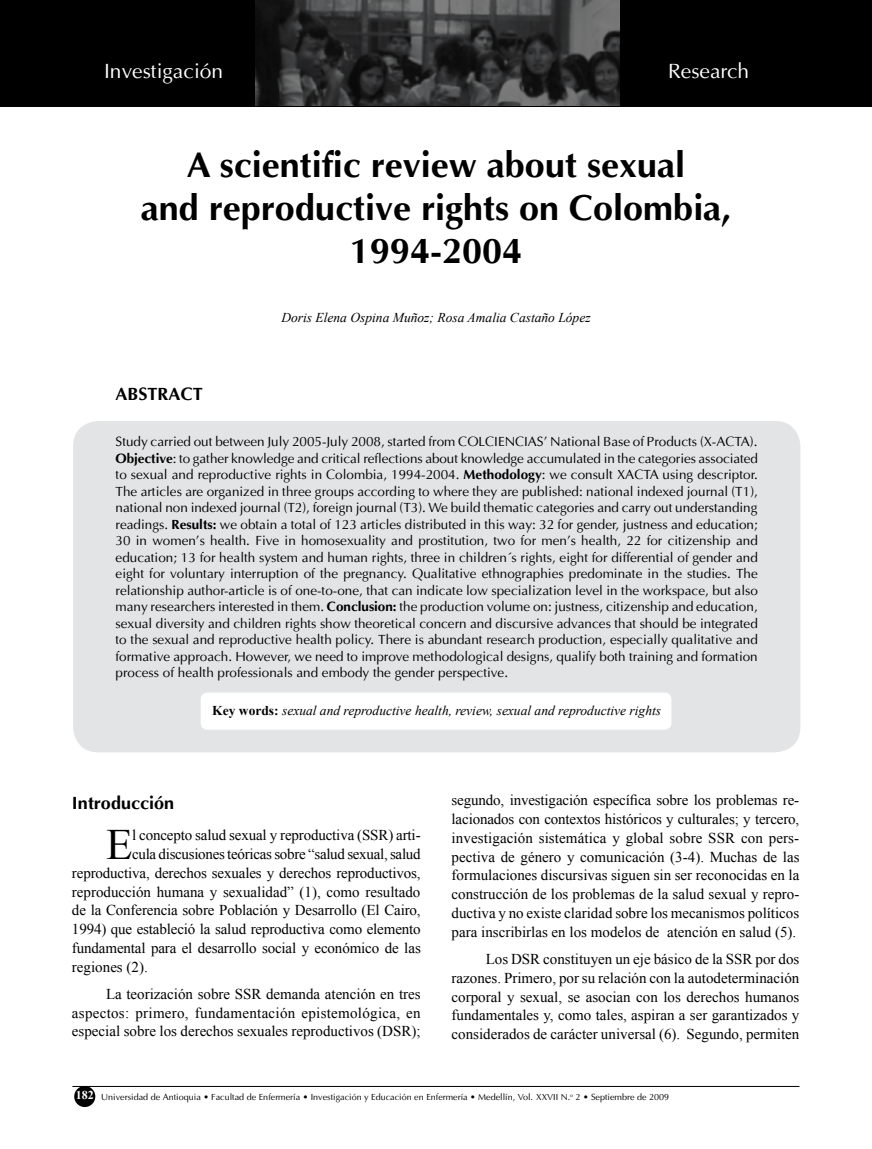
<style>
.page{position:relative;width:872px;height:1149px;background:#fff}
.page>*{position:absolute;margin:0;border:0;box-sizing:border-box;transform-origin:0 0}
.t1{font:43.35px "Times New Roman";color:#000}
.t2{font:700 36px/43.2px "Ottawa";color:#000;text-align:center}
.t3{font:21px "Ottawa Plain";color:#fff}
.t4{font:700 18px "Ottawa";color:#000}
.t5{font:15px/18.8px "Times New Roman";letter-spacing:-.01em;color:#000;text-align:justify}
.t6{font:13.5px/16.5px "Ottawa Plain";color:#000;text-align:justify}
.t7{font:italic 13.5px "Times New Roman";color:#000}
.t8{font:9px "Ottawa Plain";color:#000}
.s1{font-family:"Ottawa";font-weight:700}
.s2{font-weight:700;font-style:normal}
.s3{font-family:"Times New Roman";font-weight:700;font-size:12px;color:#fff}
</style>
<div class="page">
<hr style="left:72px;top:1085px;width:727px;height:1px;background:#000">
<div style="left:74px;top:1085px;width:21px;height:21px;background:#000;border-radius:50%"></div>
<div style="left:73px;top:421px;width:727px;height:331px;background:#e3e4e5;border-radius:26px"></div>
<div style="left:201px;top:692px;width:470px;height:37px;background:#fff;border-radius:7px"></div>
<div style="left:0;top:0;width:872px;height:106px;background:#000"></div>
<img style="left:255px;top:0;width:364px;height:105px">
<h3 class="t3" style="left:104px;top:58px;width:121px">Investigación</h3>
<h3 class="t3" style="left:668px;top:58px;width:83px">Research</h3>
<h2 class="t2" style="left:141px;top:142px;width:592px">A scientific review about sexual<br>and reproductive rights on Colombia,<br>1994-2004</h2>
<p class="t7" style="left:281px;top:308px;width:311px">Doris Elena Ospina Muñoz; Rosa Amalia Castaño López</p>
<h3 class="t4" style="left:116px;top:382px;width:89px">ABSTRACT</h3>
<p class="t6" style="left:116px;top:433px;width:644px">Study carried out between July 2005-July 2008, started from COLCIENCIAS’ National Base of Products (X-ACTA).<br><span class="s1">Objective</span>: to gather knowledge and critical reflections about knowledge accumulated in the categories associated to sexual and reproductive rights in Colombia, 1994-2004. <span class="s1">Methodology</span>: we consult XACTA using descriptor.<br>The articles are organized in three groups according to where they are published: national indexed journal (T1), national non indexed journal (T2), foreign journal (T3). We build thematic categories and carry out understanding readings. <span class="s1">Results:</span> we obtain a total of 123 articles distributed in this way: 32 for gender, justness and education; 30 in women’s health. Five in homosexuality and prostitution, two for men’s health, 22 for citizenship and education; 13 for health system and human rights, three in children´s rights, eight for differential of gender and eight for voluntary interruption of the pregnancy. Qualitative ethnographies predominate in the studies. The relationship author-article is of one-to-one, that can indicate low specialization level in the workspace, but also many researchers interested in them. <span class="s1">Conclusion:</span> the production volume on: justness, citizenship and education, sexual diversity and children rights show theoretical concern and discursive advances that should be integrated to the sexual and reproductive health policy. There is abundant research production, especially qualitative and formative approach. However, we need to improve methodological designs, qualify both training and formation process of health professionals and embody the gender perspective.</p>
<p class="t7" style="left:212px;top:701px;width:450px"><span class="s2">Key words:</span> sexual and reproductive health, review, sexual and reproductive rights</p>
<h3 class="t4" style="left:72px;top:791px;width:104px">Introducción</h3>
<h1 class="t1" style="left:106px;top:815px;width:28px">E</h1>
<p class="t5" style="left:132px;top:825px;width:290px">l concepto salud sexual y reproductiva (SSR) arti-</p>
<p class="t5" style="left:132px;top:844px;width:290px">cula discusiones teóricas sobre “salud sexual, salud</p>
<p class="t5" style="left:72px;top:862px;width:350px">reproductiva, derechos sexuales y derechos reproductivos,</p>
<p class="t5" style="left:72px;top:881px;width:350px">reproducción humana y sexualidad” (1), como resultado</p>
<p class="t5" style="left:72px;top:900px;width:350px">de la Conferencia sobre Población y Desarrollo (El Cairo,</p>
<p class="t5" style="left:72px;top:919px;width:350px">1994) que estableció la salud reproductiva como elemento</p>
<p class="t5" style="left:72px;top:937px;width:350px">fundamental para el desarrollo social y económico de las</p>
<p class="t5" style="left:72px;top:956px;width:77px">regiones (2).</p>
<p class="t5" style="left:72px;top:983px;width:350px;text-indent:34px">La teorización sobre SSR demanda atención en tres aspectos: primero, fundamentación epistemológica, en especial sobre los derechos sexuales reproductivos (DSR);</p>
<p class="t5" style="left:451px;top:790px;width:349px">segundo, investigación específica sobre los problemas re&shy;lacionados con contextos históricos y culturales; y tercero, investigación sistemática y global sobre SSR con pers&shy;pectiva de género y comunicación (3-4). Muchas de las formulaciones discursivas siguen sin ser reconocidas en la construcción de los problemas de la salud sexual y repro&shy;ductiva y no existe claridad sobre los mecanismos políticos para inscribirlas en los modelos de atención en salud (5).</p>
<p class="t5" style="left:451px;top:949px;width:349px;text-indent:34px">Los DSR constituyen un eje básico de la SSR por dos razones. Primero, por su relación con la autodeterminación corporal y sexual, se asocian con los derechos humanos fundamentales y, como tales, aspiran a ser garantizados y considerados de carácter universal (6). Segundo, permiten</p>
<p class="t8" style="left:76px;top:1091px;width:595px"><span class="s3">182</span> Universidad de Antioquia • Facultad de Enfermería • Investigación y Educación en Enfermería • Medellín, Vol. XXVII N.<sup>o</sup> 2 • Septiembre de 2009</p>
</div>
